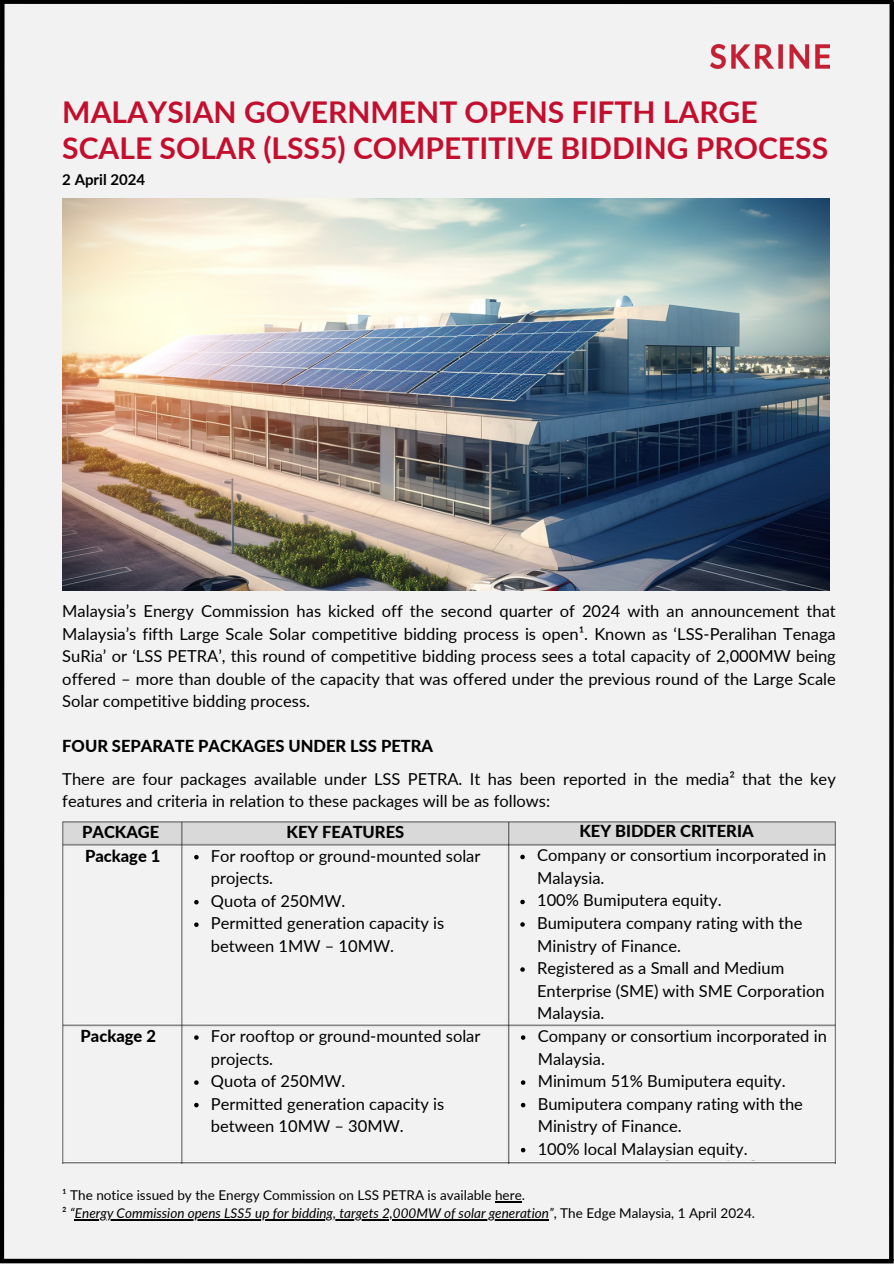
<style>
.page{position:relative;width:894px;height:1264px;background:#fff}
.page>*{position:absolute;margin:0;border:0;box-sizing:border-box;transform-origin:0 0}
.t1{font:700 30px/36px "Lato";color:#c30e2e}
.t2{font:16.5px/22.5px "Lato";color:#000}
.t3{font:800 16.5px "Lato";color:#000}
.t4{font:700 15px "Lato";color:#000}
.t5{font:italic 13.5px "Lato";color:#000}
.t6{font:13.5px "Lato";color:#000}
.s1{font-style:normal}
</style>
<div class="page">
<div style="left:0;top:0;width:893px;height:1263px;background:#f2f2f2"></div>
<hr style="left:0;top:0;width:893px;height:4px;background:#000">
<div style="left:0;top:1258px;width:893px;height:5px;background:#000"></div>
<div style="left:0;top:0;width:5px;height:1259px;background:#000"></div>
<svg style="left:886px;top:4px;width:7px;height:1255px"></svg>
<img style="left:710px;top:45px;width:118px;height:23px">
<img style="left:62px;top:199px;width:766px;height:391px">
<img style="left:62px;top:821px;width:773px;height:342px">
<div style="left:69px;top:825px;width:103px;height:16px;background:#d9d9d9"></div>
<div style="left:283px;top:825px;width:124px;height:18px;background:#d9d9d9"></div>
<div style="left:535px;top:824px;width:228px;height:18px;background:#d9d9d9"></div>
<div style="left:69px;top:847px;width:107px;height:173px;background:#f2f2f2"></div>
<svg style="left:495px;top:1201px;width:26px;height:1px"></svg>
<hr style="left:75px;top:1219px;width:474px;height:1px;background:#000">
<div style="left:187px;top:847px;width:315px;height:173px;background:#f2f2f2"></div>
<svg style="left:194px;top:855px;width:4px;height:4px"></svg>
<svg style="left:194px;top:900px;width:4px;height:4px"></svg>
<svg style="left:194px;top:922px;width:4px;height:5px"></svg>
<div style="left:514px;top:847px;width:315px;height:176px;background:#f2f2f2"></div>
<svg style="left:520px;top:854px;width:4px;height:5px"></svg>
<svg style="left:520px;top:899px;width:4px;height:5px"></svg>
<svg style="left:520px;top:922px;width:4px;height:4px"></svg>
<svg style="left:520px;top:967px;width:4px;height:4px"></svg>
<div style="left:69px;top:1027px;width:107px;height:129px;background:#f2f2f2"></div>
<div style="left:188px;top:1027px;width:314px;height:129px;background:#f2f2f2"></div>
<svg style="left:194px;top:1035px;width:4px;height:4px"></svg>
<svg style="left:194px;top:1080px;width:4px;height:4px"></svg>
<svg style="left:194px;top:1102px;width:4px;height:5px"></svg>
<div style="left:514px;top:1029px;width:315px;height:131px;background:#f2f2f2"></div>
<svg style="left:520px;top:1035px;width:5px;height:4px"></svg>
<svg style="left:520px;top:1080px;width:5px;height:4px"></svg>
<svg style="left:520px;top:1102px;width:5px;height:5px"></svg>
<svg style="left:520px;top:1147px;width:5px;height:5px"></svg>
<p class="t1" style="left:62px;top:93px;width:767px">MALAYSIAN GOVERNMENT OPENS FIFTH LARGE<br>SCALE SOLAR (LSS5) COMPETITIVE BIDDING PROCESS</p>
<p class="t4" style="left:62px;top:170px;width:84px">2 April 2024</p>
<h4 class="t2" style="left:62px;top:599px;width:774px;text-align:justify">Malaysia’s Energy Commission has kicked off the second quarter of 2024 with an announcement that Malaysia’s fifth Large Scale Solar competitive bidding process is open¹. Known as ‘LSS-Peralihan Tenaga SuRia’ or ‘LSS PETRA’, this round of competitive bidding process sees a total capacity of 2,000MW being offered – more than double of the capacity that was offered under the previous round of the Large Scale Solar competitive bidding process.</h4>
<h2 class="t3" style="left:62px;top:735px;width:372px">FOUR SEPARATE PACKAGES UNDER LSS PETRA</h2>
<h4 class="t2" style="left:62px;top:767px;width:774px">There are four packages available under LSS PETRA. It has been reported in the media² that the key features and criteria in relation to these packages will be as follows:</h4>
<h2 class="t3" style="left:82px;top:821px;width:79px">PACKAGE</h2>
<p class="t3" style="left:286px;top:821px;width:119px">KEY FEATURES</p>
<p class="t3" style="left:579px;top:821px;width:176px">KEY BIDDER CRITERIA</p>
<p class="t3" style="left:85px;top:845px;width:77px">Package 1</p>
<p class="t2" style="left:211px;top:844px;width:271px">For rooftop or ground-mounted solar projects.</p>
<p class="t2" style="left:211px;top:889px;width:136px">Quota of 250MW.</p>
<p class="t2" style="left:211px;top:911px;width:235px">Permitted generation capacity is between 1MW – 10MW.</p>
<h2 class="t2" style="left:537px;top:843px;width:291px">Company or consortium incorporated in<br>Malaysia.</h2>
<p class="t2" style="left:537px;top:888px;width:186px">100% Bumiputera equity.</p>
<p class="t2" style="left:537px;top:911px;width:267px">Bumiputera company rating with the<br>Ministry of Finance.</p>
<p class="t2" style="left:537px;top:956px;width:289px">Registered as a Small and Medium<br>Enterprise (SME) with SME Corporation<br>Malaysia.</p>
<p class="t3" style="left:81px;top:1025px;width:77px">Package 2</p>
<p class="t2" style="left:211px;top:1024px;width:271px">For rooftop or ground-mounted solar projects.</p>
<p class="t2" style="left:211px;top:1069px;width:136px">Quota of 250MW.</p>
<p class="t2" style="left:211px;top:1091px;width:235px">Permitted generation capacity is between 10MW – 30MW.</p>
<p class="t2" style="left:537px;top:1024px;width:291px">Company or consortium incorporated in<br>Malaysia.</p>
<p class="t2" style="left:537px;top:1069px;width:249px">Minimum 51% Bumiputera equity.</p>
<p class="t2" style="left:537px;top:1091px;width:267px">Bumiputera company rating with the<br>Ministry of Finance.<br>100% local Malaysian equity.</p>
<h2 class="t6" style="left:62px;top:1186px;width:464px">¹ The notice issued by the Energy Commission on LSS PETRA is available here.</h2>
<h3 class="t5" style="left:62px;top:1204px;width:694px"><span class="s1">²</span> “Energy Commission opens LSS5 up for bidding, targets 2,000MW of solar generation”<span class="s1">, The Edge Malaysia, 1 April 2024.</span></h3>
</div>
